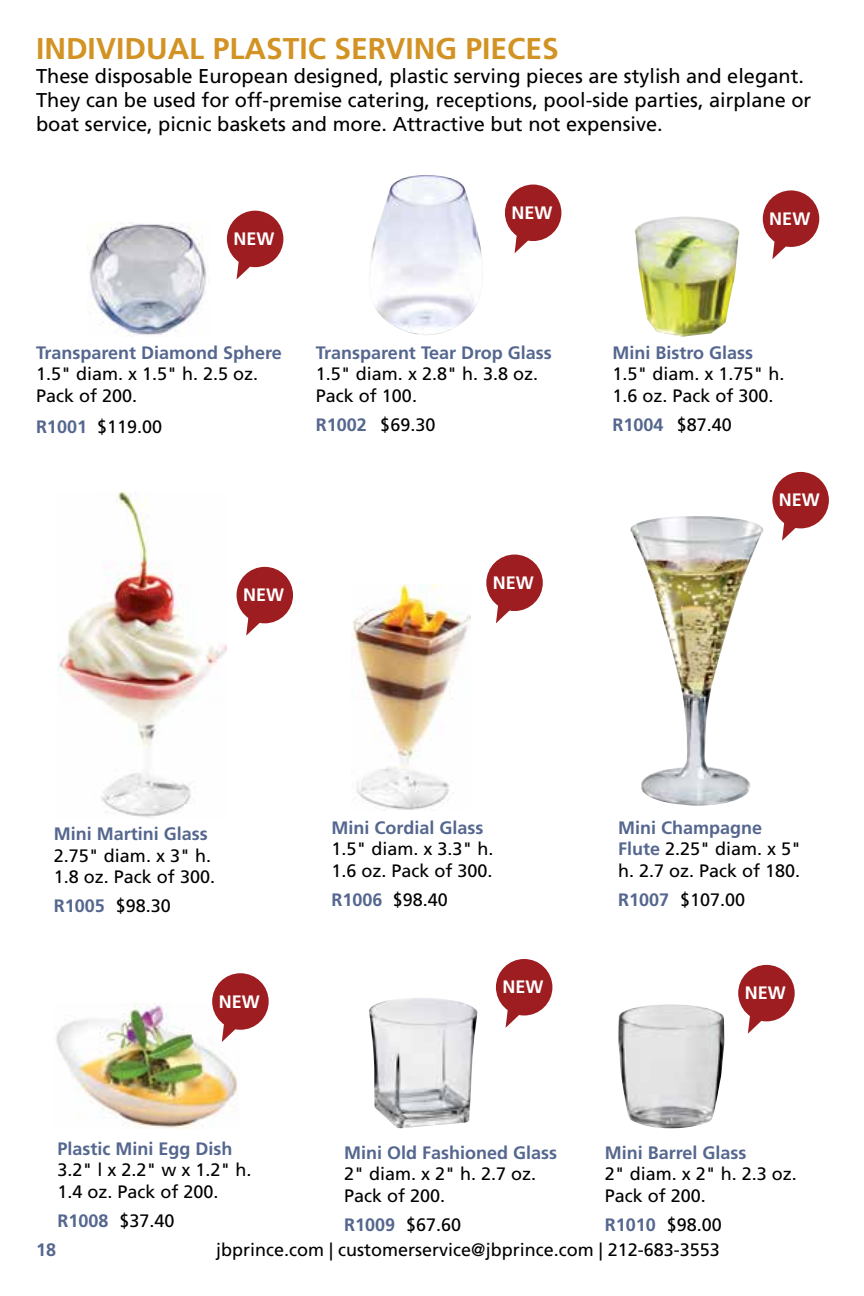
<style>
.page{position:relative;width:864px;height:1296px;background:#fff}
.page>*{position:absolute;margin:0;border:0;box-sizing:border-box;transform-origin:0 0}
.t1{font:700 30px "Frutiger";color:#d29324}
.t2{font:20px/24px "Frutiger";color:#000}
.t3{font:18px/21.6px "Frutiger";color:#000}
.t4{font:700 18px "Frutiger";color:#55678f}
.t5{font:700 18px "Frutiger";color:#fff}
.s1{font-weight:700;color:#55678f}
</style>
<div class="page">
<img style="left:87px;top:222px;width:120px;height:115px">
<img style="left:369px;top:175px;width:113px;height:160px">
<img style="left:635px;top:216px;width:104px;height:121px">
<img style="left:58px;top:493px;width:169px;height:325px">
<img style="left:56px;top:1004px;width:182px;height:125px">
<img style="left:369px;top:998px;width:109px;height:130px">
<img style="left:618px;top:1004px;width:107px;height:124px">
<img style="left:630px;top:516px;width:134px;height:290px">
<img style="left:352px;top:585px;width:118px;height:225px">
<div style="left:227px;top:211px;width:56px;height:56px;background:#9e1d20;border-radius:50%"></div>
<svg style="left:237px;top:260px;width:21px;height:19px"></svg>
<div style="left:505px;top:185px;width:56px;height:56px;background:#9e1d20;border-radius:50%"></div>
<svg style="left:515px;top:234px;width:22px;height:19px"></svg>
<div style="left:763px;top:190px;width:56px;height:57px;background:#9e1d20;border-radius:50%"></div>
<svg style="left:772px;top:239px;width:23px;height:20px"></svg>
<div style="left:237px;top:567px;width:56px;height:56px;background:#9e1d20;border-radius:50%"></div>
<svg style="left:246px;top:616px;width:22px;height:20px"></svg>
<div style="left:486px;top:555px;width:57px;height:56px;background:#9e1d20;border-radius:50%"></div>
<svg style="left:496px;top:604px;width:22px;height:19px"></svg>
<div style="left:772px;top:472px;width:57px;height:56px;background:#9e1d20;border-radius:50%"></div>
<svg style="left:782px;top:521px;width:22px;height:20px"></svg>
<div style="left:212px;top:973px;width:57px;height:57px;background:#9e1d20;border-radius:50%"></div>
<svg style="left:222px;top:1023px;width:22px;height:19px"></svg>
<div style="left:496px;top:959px;width:56px;height:56px;background:#9e1d20;border-radius:50%"></div>
<svg style="left:506px;top:1009px;width:22px;height:19px"></svg>
<div style="left:738px;top:965px;width:57px;height:56px;background:#9e1d20;border-radius:50%"></div>
<svg style="left:748px;top:1014px;width:22px;height:20px"></svg>
<h1 class="t1" style="left:36px;top:30px;width:524px">INDIVIDUAL PLASTIC SERVING PIECES</h1>
<p class="t2" style="left:36px;top:64px;width:777px">These disposable European designed, plastic serving pieces are stylish and elegant.<br>They can be used for off-premise catering, receptions, pool-side parties, airplane or boat service, picnic baskets and more. Attractive but not expensive.</p>
<p class="t5" style="left:233px;top:228px;width:43px">NEW</p>
<p class="t5" style="left:511px;top:202px;width:43px">NEW</p>
<p class="t5" style="left:769px;top:208px;width:43px">NEW</p>
<p class="t4" style="left:36px;top:342px;width:247px">Transparent Diamond Sphere</p>
<p class="t3" style="left:36px;top:363px;width:224px">1.5" diam. x 1.5" h. 2.5 oz.<br>Pack of 200.</p>
<p class="t3" style="left:36px;top:416px;width:128px"><span class="s1">R1001</span> $119.00</p>
<p class="t4" style="left:316px;top:342px;width:237px">Transparent Tear Drop Glass</p>
<p class="t3" style="left:316px;top:363px;width:224px">1.5" diam. x 2.8" h. 3.8 oz.<br>Pack of 100.</p>
<p class="t3" style="left:316px;top:414px;width:121px"><span class="s1">R1002</span> $69.30</p>
<p class="t5" style="left:243px;top:584px;width:43px">NEW</p>
<p class="t5" style="left:493px;top:572px;width:43px">NEW</p>
<p class="t4" style="left:612px;top:342px;width:142px">Mini Bistro Glass</p>
<p class="t3" style="left:612px;top:363px;width:174px">1.5" diam. x 1.75" h.<br>1.6 oz. Pack of 300.</p>
<p class="t3" style="left:612px;top:414px;width:121px"><span class="s1">R1004</span> $87.40</p>
<p class="t5" style="left:779px;top:490px;width:43px">NEW</p>
<p class="t4" style="left:54px;top:823px;width:156px">Mini Martini Glass</p>
<p class="t3" style="left:54px;top:845px;width:163px">2.75" diam. x 3" h.<br>1.8 oz. Pack of 300.</p>
<p class="t3" style="left:54px;top:895px;width:118px"><span class="s1">R1005</span> $98.30</p>
<p class="t5" style="left:219px;top:991px;width:43px">NEW</p>
<p class="t4" style="left:58px;top:1138px;width:177px">Plastic Mini Egg Dish</p>
<p class="t3" style="left:58px;top:1159px;width:196px">3.2" l x 2.2" w x 1.2" h.<br>1.4 oz. Pack of 200.</p>
<p class="t3" style="left:58px;top:1210px;width:118px"><span class="s1">R1008</span> $37.40</p>
<p class="t4" style="left:331px;top:817px;width:154px">Mini Cordial Glass</p>
<p class="t3" style="left:331px;top:838px;width:164px">1.5" diam. x 3.3" h.<br>1.6 oz. Pack of 300.</p>
<p class="t3" style="left:331px;top:889px;width:118px"><span class="s1">R1006</span> $98.40</p>
<p class="t3" style="left:618px;top:817px;width:185px"><span class="s1">Mini Champagne<br>Flute</span> 2.25" diam. x 5" h. 2.7 oz. Pack of 180.</p>
<p class="t3" style="left:618px;top:889px;width:128px"><span class="s1">R1007</span> $107.00</p>
<p class="t5" style="left:502px;top:977px;width:43px">NEW</p>
<p class="t5" style="left:745px;top:982px;width:43px">NEW</p>
<p class="t4" style="left:344px;top:1142px;width:215px">Mini Old Fashioned Glass</p>
<p class="t3" style="left:344px;top:1163px;width:194px">2" diam. x 2" h. 2.7 oz.<br>Pack of 200.</p>
<p class="t3" style="left:344px;top:1214px;width:118px"><span class="s1">R1009</span> $67.60</p>
<p class="t4" style="left:605px;top:1142px;width:143px">Mini Barrel Glass</p>
<p class="t3" style="left:605px;top:1163px;width:194px">2" diam. x 2" h. 2.3 oz.<br>Pack of 200.</p>
<p class="t3" style="left:605px;top:1214px;width:118px"><span class="s1">R1010</span> $98.00</p>
<p class="t4" style="left:36px;top:1239px;width:22px">18</p>
<p class="t3" style="left:216px;top:1239px;width:505px">jbprince.com | customerservice@jbprince.com | 212-683-3553</p>
</div>
